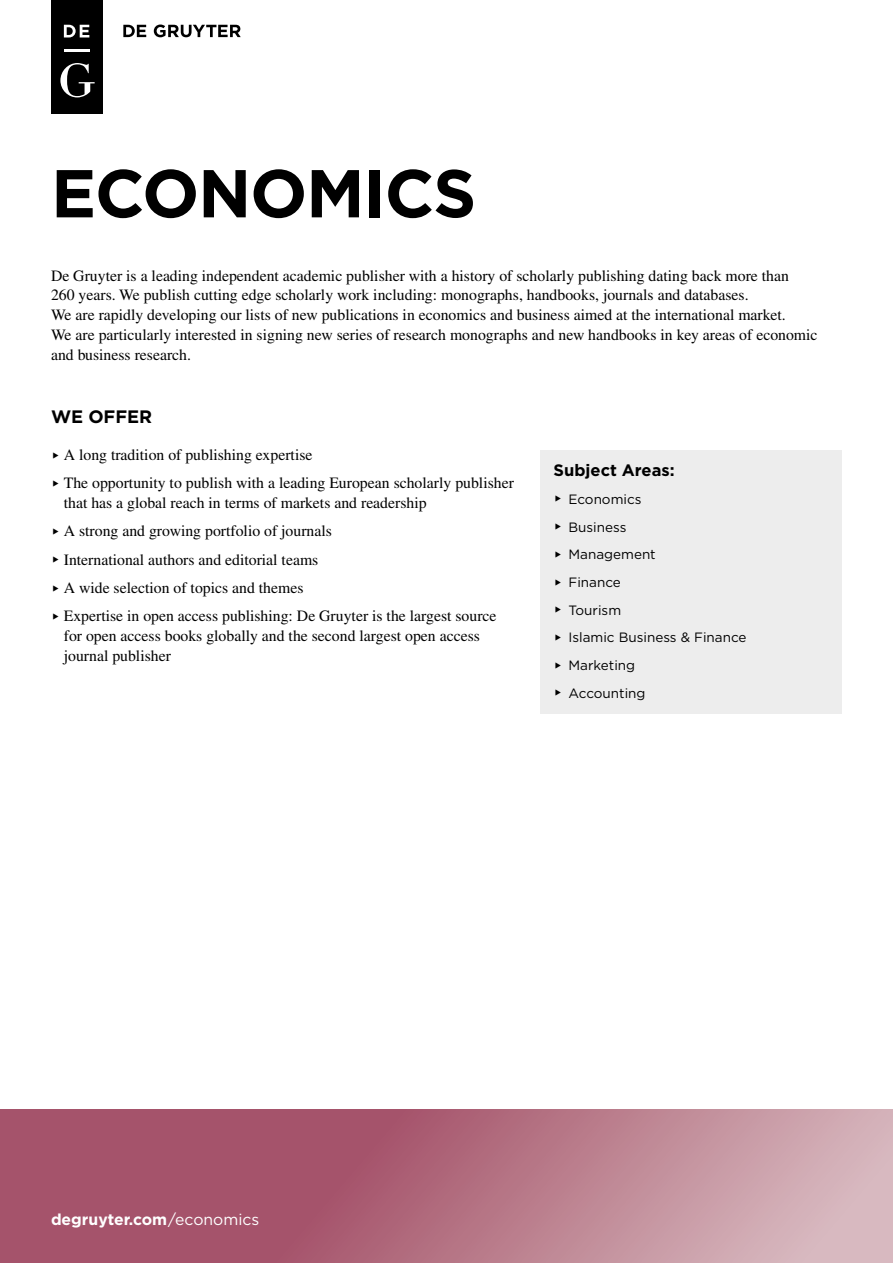
<style>
.page{position:relative;width:893px;height:1263px;background:#fff}
.page>*{position:absolute;margin:0;border:0;box-sizing:border-box;transform-origin:0 0}
.t1{font:700 67.5px "Gotham";letter-spacing:-.02em;color:#000}
.t2{font:700 18px "Gotham";letter-spacing:-.005em;color:#000}
.t3{font:700 16.5px "Gotham";color:#000}
.t4{font:15.75px/19.8px "Times LT Std";color:#000}
.t5{font:700 15.75px "Gotham";color:#fff}
.t6{font:13.5px/27.8px "Gotham";color:#000}
.s1{font-weight:400}
</style>
<div class="page">
<div style="left:541px;top:450px;width:301px;height:264px;background:#ededed"></div>
<svg style="left:0;top:1110px;width:893px;height:153px;background:#b57486"></svg>
<svg style="left:123px;top:25px;width:118px;height:12px"></svg>
<div style="left:51px;top:0;width:51px;height:114px;background:#000"></div>
<hr style="left:64px;top:49px;width:25px;height:3px;background:#fff">
<svg style="left:64px;top:25px;width:25px;height:12px"></svg>
<svg style="left:60px;top:63px;width:35px;height:34px"></svg>
<h1 class="t1" style="left:51px;top:149px;width:427px">ECONOMICS</h1>
<p class="t4" style="left:51px;top:265px;width:768px">De Gruyter is a leading independent academic publisher with a history of scholarly publishing dating back more than<br>260 years. We publish cutting edge scholarly work including: monographs, handbooks, journals and databases.<br>We are rapidly developing our lists of new publications in economics and business aimed at the international market.<br>We are particularly interested in signing new series of research monographs and new handbooks in key areas of economic and business research.</p>
<p class="t2" style="left:51px;top:405px;width:103px">WE OFFER</p>
<p class="t4" style="left:64px;top:440px;width:452px;line-height:28.3px">A long tradition of publishing expertise<br>The opportunity to publish with a leading European scholarly publisher</p>
<p class="t4" style="left:64px;top:489px;width:434px;line-height:28.3px">that has a global reach in terms of markets and readership<br>A strong and growing portfolio of journals<br>International authors and editorial teams<br>A wide selection of topics and themes<br>Expertise in open access publishing: De Gruyter is the largest source</p>
<p class="t4" style="left:64px;top:626px;width:418px">for open access books globally and the second largest open access journal publisher</p>
<p class="t3" style="left:554px;top:459px;width:123px">Subject Areas:</p>
<p class="t6" style="left:568px;top:485px;width:179px">Economics<br>Business<br>Management<br>Finance<br>Tourism<br>Islamic Business &amp; Finance<br>Marketing<br>Accounting</p>
<p class="t5" style="left:51px;top:1208px;width:210px">degruyter.com<span class="s1">/economics</span></p>
</div>
